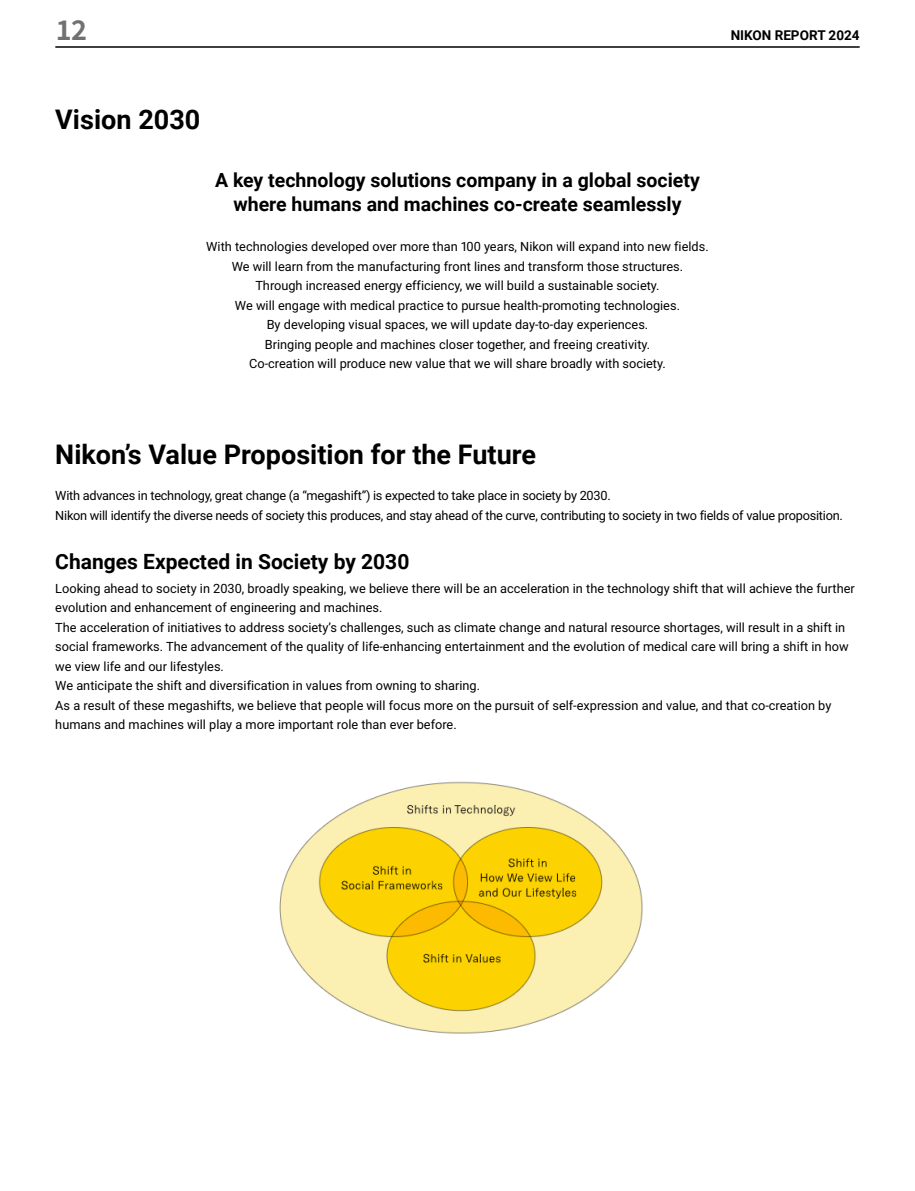
<style>
.page{position:relative;width:915px;height:1191px;background:#fff}
.page>*{position:absolute;margin:0;border:0;box-sizing:border-box;transform-origin:0 0}
.t1{font:700 27px "Roboto";color:#000}
.t2{font:700 27px "Noto Sans JP";color:#727171}
.t3{font:700 21px "Roboto";color:#000}
.t4{font:700 19.5px/24px "Roboto";color:#000;text-align:center}
.t5{font:700 13.5px "Roboto";color:#000}
.t6{font:12.75px/19.5px "Roboto";color:#000;text-align:center}
.t7{font:12.75px/19.5px "Roboto";letter-spacing:-.02em;color:#000}
</style>
<div class="page">
<img style="left:279px;top:781px;width:364px;height:253px">
<hr style="left:55px;top:46px;width:804px;height:2px;background:#000">
<h1 class="t2" style="left:55px;top:15px;width:33px">12</h1>
<p class="t5" style="left:730px;top:26px;width:130px">NIKON REPORT 2024</p>
<h1 class="t1" style="left:55px;top:101px;width:146px">Vision 2030</h1>
<h3 class="t4" style="left:215px;top:167px;width:486px">A key technology solutions company in a global society where humans and machines co-create seamlessly</h3>
<p class="t6" style="left:206px;top:236px;width:503px">With technologies developed over more than 100 years, Nikon will expand into new fields.<br>We will learn from the manufacturing front lines and transform those structures.<br>Through increased energy efficiency, we will build a sustainable society.<br>We will engage with medical practice to pursue health-promoting technologies.<br>By developing visual spaces, we will update day-to-day experiences.<br>Bringing people and machines closer together, and freeing creativity.<br>Co-creation will produce new value that we will share broadly with society.</p>
<h1 class="t1" style="left:55px;top:435px;width:482px">Nikon’s Value Proposition for the Future</h1>
<p class="t7" style="left:55px;top:485px;width:788px">With advances in technology, great change (a “megashift”) is expected to take place in society by 2030.<br>Nikon will identify the diverse needs of society this produces, and stay ahead of the curve, contributing to society in two fields of value proposition.</p>
<h2 class="t3" style="left:55px;top:547px;width:355px">Changes Expected in Society by 2030</h2>
<p class="t6" style="left:55px;top:578px;width:800px;text-align:left">Looking ahead to society in 2030, broadly speaking, we believe there will be an acceleration in the technology shift that will achieve the further evolution and enhancement of engineering and machines.<br>The acceleration of initiatives to address society’s challenges, such as climate change and natural resource shortages, will result in a shift in social frameworks. The advancement of the quality of life-enhancing entertainment and the evolution of medical care will bring a shift in how we view life and our lifestyles.<br>We anticipate the shift and diversification in values from owning to sharing.<br>As a result of these megashifts, we believe that people will focus more on the pursuit of self-expression and value, and that co-creation by humans and machines will play a more important role than ever before.</p>
</div>
